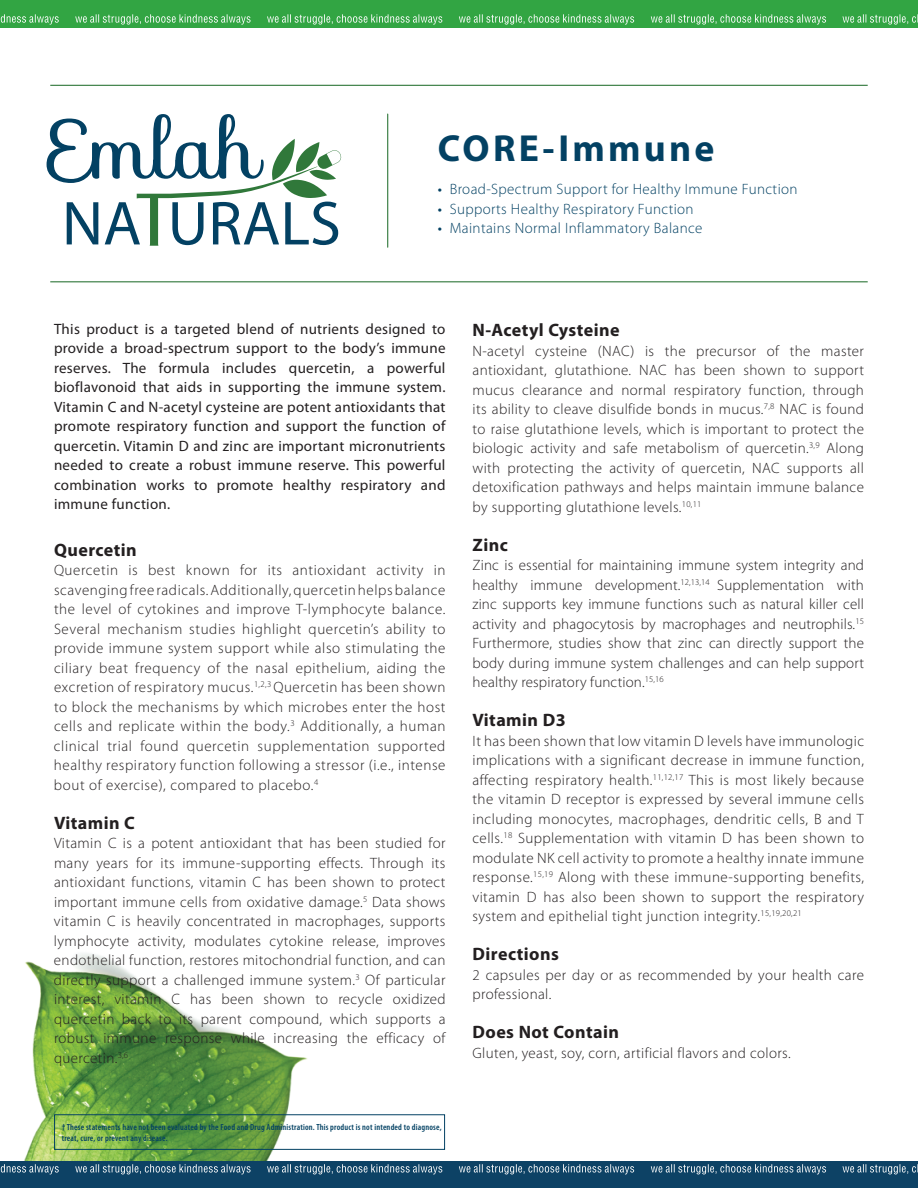
<style>
.page{position:relative;width:918px;height:1188px;background:#fff}
.page>*{position:absolute;margin:0;border:0;box-sizing:border-box;transform-origin:0 0}
.t1{font:700 37.8px "Myriad Pro";letter-spacing:.085em;color:#034163}
.t2{font:700 18px "Myriad Pro";letter-spacing:.025em;color:#231f20}
.t3{font:300 15px/19.5px "Myriad Pro";letter-spacing:.025em;color:#231f20;text-align:justify}
.t4{font:15px/19.5px "Myriad Pro";letter-spacing:.02em;color:#231f20;text-align:justify}
.t5{font:300 15px "Myriad Pro";letter-spacing:.025em;color:#034163}
.t6{font:600 condensed 8.85px/10.6px "Myriad Pro";letter-spacing:.02em;color:#034163}
.s1{font-weight:400}
</style>
<div class="page">
<img style="left:24px;top:953px;width:284px;height:208px">
<div style="left:0;top:0;width:918px;height:28px;background:#32a543"></div>
<svg style="left:651px;top:14px;width:267px;height:11px"></svg>
<svg style="left:0;top:14px;width:634px;height:11px"></svg>
<div style="left:0;top:1161px;width:918px;height:27px;background:#0d4265"></div>
<svg style="left:651px;top:1164px;width:267px;height:10px"></svg>
<svg style="left:0;top:1164px;width:634px;height:10px"></svg>
<div style="left:54px;top:1114px;width:391px;height:36px;border:1px solid #034163"></div>
<svg style="left:47px;top:114px;width:295px;height:132px"></svg>
<hr style="left:387px;top:114px;width:1px;height:133px;background:#30783a">
<hr style="left:50px;top:281px;width:818px;height:1px;background:#30783a">
<hr style="left:50px;top:85px;width:818px;height:1px;background:#30783a">
<h1 class="t1" style="left:438px;top:124px;width:278px">CORE-Immune</h1>
<p class="t5" style="left:438px;top:180px;width:361px"><span class="s1">•</span> Broad-Spectrum Support for Healthy Immune Function</p>
<p class="t5" style="left:438px;top:200px;width:257px"><span class="s1">•</span> Supports Healthy Respiratory Function</p>
<p class="t5" style="left:438px;top:219px;width:266px"><span class="s1">•</span> Maintains Normal Inflammatory Balance</p>
<p class="t4" style="left:54px;top:319px;width:393px">This product is a targeted blend of nutrients designed to provide a broad-spectrum support to the body’s immune reserves. The formula includes quercetin, a powerful bioflavonoid that aids in supporting the immune system.<br>Vitamin C and N-acetyl cysteine are potent antioxidants that promote respiratory function and support the function of quercetin. Vitamin D and zinc are important micronutrients needed to create a robust immune reserve. This powerful combination works to promote healthy respiratory and immune function.</p>
<p class="t2" style="left:54px;top:538px;width:84px">Quercetin</p>
<p class="t3" style="left:54px;top:560px;width:393px">Quercetin is best known for its antioxidant activity in scavenging free radicals. Additionally, quercetin helps balance the level of cytokines and improve T-lymphocyte balance.<br>Several mechanism studies highlight quercetin’s ability to provide immune system support while also stimulating the ciliary beat frequency of the nasal epithelium, aiding the excretion of respiratory mucus.<sup>1,2,3</sup> Quercetin has been shown to block the mechanisms by which microbes enter the host cells and replicate within the body.<sup>3</sup> Additionally, a human clinical trial found quercetin supplementation supported healthy respiratory function following a stressor (i.e., intense bout of exercise), compared to placebo.<sup>4</sup></p>
<p class="t2" style="left:54px;top:811px;width:82px">Vitamin C</p>
<p class="t3" style="left:54px;top:833px;width:393px">Vitamin C is a potent antioxidant that has been studied for many years for its immune-supporting effects. Through its antioxidant functions, vitamin C has been shown to protect important immune cells from oxidative damage.<sup>5</sup> Data shows vitamin C is heavily concentrated in macrophages, supports lymphocyte activity, modulates cytokine release, improves endothelial function, restores mitochondrial function, and can directly support a challenged immune system.<sup>3</sup> Of particular interest, vitamin C has been shown to recycle oxidized quercetin back to its parent compound, which supports a robust immune response while increasing the efficacy of quercetin.<sup>3,6</sup></p>
<p class="t6" style="left:62px;top:1122px;width:381px">† These statements have not been evaluated by the Food and Drug Administration. This product is not intended to diagnose, treat, cure, or prevent any disease.</p>
<p class="t2" style="left:472px;top:318px;width:149px">N-Acetyl Cysteine</p>
<p class="t3" style="left:472px;top:341px;width:393px">N-acetyl cysteine (NAC) is the precursor of the master antioxidant, glutathione. NAC has been shown to support mucus clearance and normal respiratory function, through its ability to cleave disulfide bonds in mucus.<sup>7,8</sup> NAC is found to raise glutathione levels, which is important to protect the biologic activity and safe metabolism of quercetin.<sup>3,9</sup> Along with protecting the activity of quercetin, NAC supports all detoxification pathways and helps maintain immune balance by supporting glutathione levels.<sup>10,11</sup></p>
<p class="t2" style="left:472px;top:533px;width:37px">Zinc</p>
<p class="t3" style="left:472px;top:555px;width:393px">Zinc is essential for maintaining immune system integrity and healthy immune development.<sup>12,13,14</sup> Supplementation with zinc supports key immune functions such as natural killer cell activity and phagocytosis by macrophages and neutrophils.<sup>15<br></sup>Furthermore, studies show that zinc can directly support the body during immune system challenges and can help support healthy respiratory function.<sup>15,16</sup></p>
<p class="t2" style="left:472px;top:708px;width:95px">Vitamin D3</p>
<p class="t3" style="left:472px;top:731px;width:393px">It has been shown that low vitamin D levels have immunologic implications with a significant decrease in immune function, affecting respiratory health.<sup>11,12,17</sup> This is most likely because the vitamin D receptor is expressed by several immune cells including monocytes, macrophages, dendritic cells, B and T cells.<sup>18</sup> Supplementation with vitamin D has been shown to modulate NK cell activity to promote a healthy innate immune response.<sup>15,19</sup> Along with these immune-supporting benefits, vitamin D has also been shown to support the respiratory system and epithelial tight junction integrity.<sup>15,19,20,21</sup></p>
<p class="t2" style="left:472px;top:942px;width:88px">Directions</p>
<p class="t3" style="left:472px;top:965px;width:393px">2 capsules per day or as recommended by your health care professional.</p>
<p class="t2" style="left:472px;top:1020px;width:148px">Does Not Contain</p>
<p class="t3" style="left:472px;top:1043px;width:320px">Gluten, yeast, soy, corn, artificial flavors and colors.</p>
</div>
